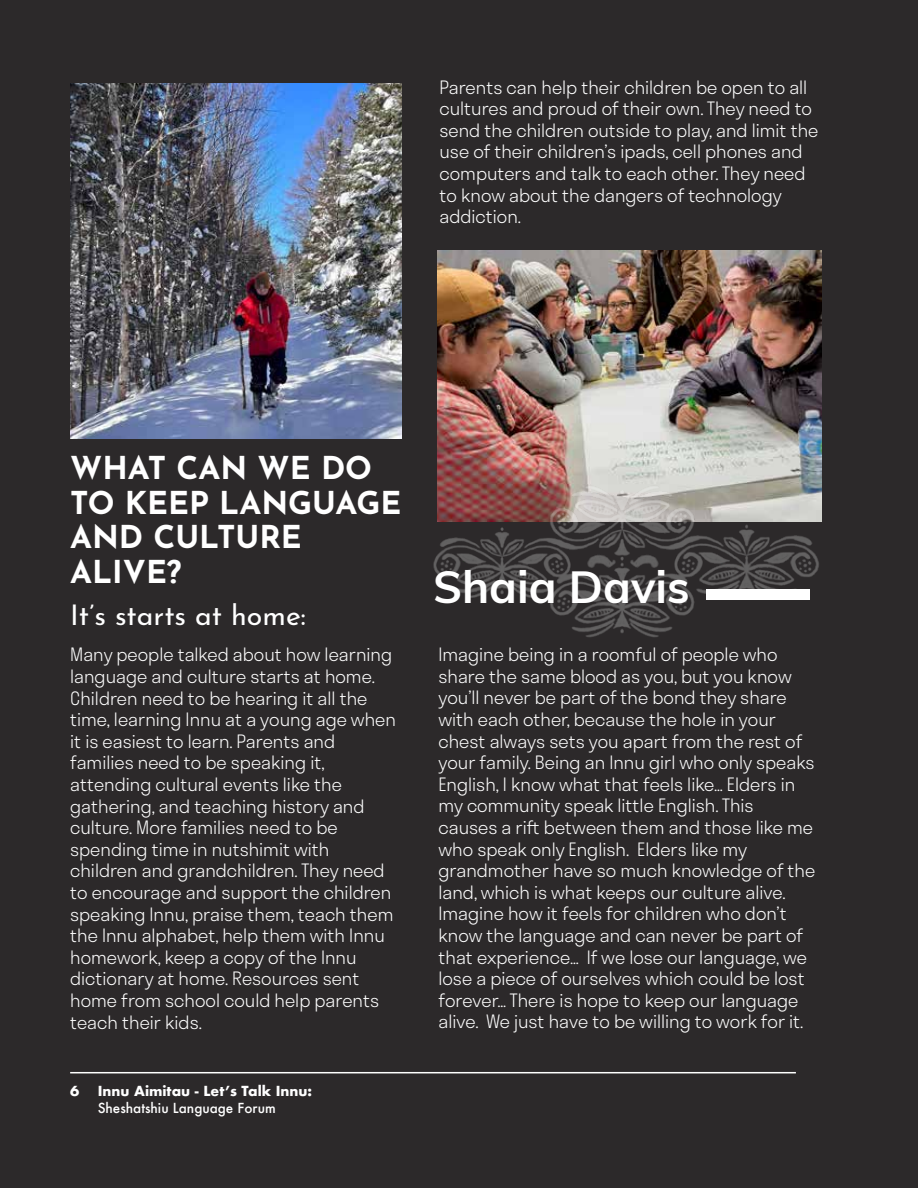
<style>
.page{position:relative;width:918px;height:1188px;background:#2c292a}
.page>*{position:absolute;margin:0;border:0;box-sizing:border-box;transform-origin:0 0}
.t1{font:700 45px "Muli";color:#fff}
.t2{font:700 31.5px/34.5px "Josefin Sans";color:#fff}
.t3{font:28.5px "Josefin Sans";color:#fff}
.t4{font:300 18px/21.6px "Stratos";color:#fff}
.t5{font:700 13.5px "Futura";color:#fff}
.t6{font:500 13.5px "Futura";color:#fff}
</style>
<div class="page">
<img style="left:437px;top:251px;width:385px;height:74px">
<img style="left:357px;top:325px;width:465px;height:312px">
<img style="left:71px;top:84px;width:331px;height:354px">
<div style="left:706px;top:589px;width:103px;height:10px;background:#fff"></div>
<hr style="left:70px;top:1072px;width:726px;height:1px;background:#fff">
<p class="t4" style="left:440px;top:76px;width:380px">Parents can help their children be open to all cultures and proud of their own. They need to send the children outside to play, and limit the use of their children’s ipads, cell phones and computers and talk to each other. They need to know about the dangers of technology addiction.</p>
<h2 class="t2" style="left:70px;top:446px;width:333px">WHAT CAN WE DO<br>TO KEEP LANGUAGE<br>AND CULTURE<br>ALIVE?</h2>
<h3 class="t3" style="left:70px;top:592px;width:237px">It’s starts at home:</h3>
<p class="t4" style="left:70px;top:643px;width:327px">Many people talked about how learning language and culture starts at home.<br>Children need to be hearing it all the time, learning Innu at a young age when it is easiest to learn. Parents and families need to be speaking it, attending cultural events like the gathering, and teaching history and culture. More families need to be spending time in nutshimit with children and grandchildren. They need to encourage and support the children speaking Innu, praise them, teach them the Innu alphabet, help them with Innu homework, keep a copy of the Innu dictionary at home. Resources sent home from school could help parents teach their kids.</p>
<p class="t5" style="left:70px;top:1081px;width:11px">6</p>
<p class="t5" style="left:98px;top:1081px;width:216px">Innu Aimitau - Let’s Talk Innu:</p>
<p class="t6" style="left:98px;top:1098px;width:180px">Sheshatshiu Language Forum</p>
<h1 class="t1" style="left:433px;top:554px;width:258px">Shaia Davis</h1>
<p class="t4" style="left:438px;top:643px;width:378px">Imagine being in a roomful of people who share the same blood as you, but you know you’ll never be part of the bond they share with each other, because the hole in your chest always sets you apart from the rest of your family. Being an Innu girl who only speaks English, I know what that feels like… Elders in my community speak little English. This causes a rift between them and those like me who speak only English. Elders like my grandmother have so much knowledge of the land, which is what keeps our culture alive.<br>Imagine how it feels for children who don’t know the language and can never be part of that experience… If we lose our language, we lose a piece of ourselves which could be lost forever… There is hope to keep our language alive. We just have to be willing to work for it.</p>
</div>
